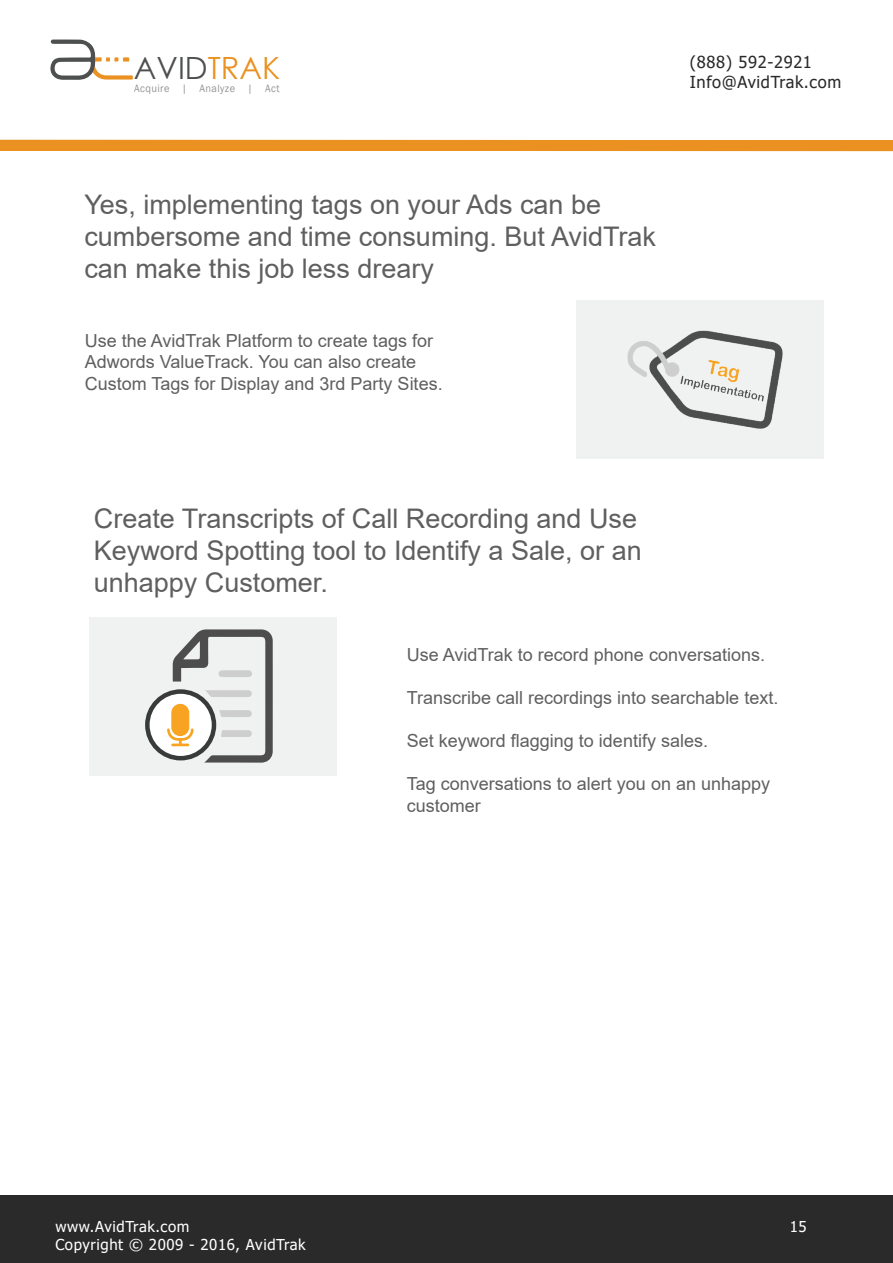
<style>
.page{position:relative;width:893px;height:1263px;background:#fff}
.page>*{position:absolute;margin:0;border:0;box-sizing:border-box;transform-origin:0 0}
.t1{font:30.6px "Century Gothic";color:#4e4f4f}
.t2{font:27px/32.4px "Arial";color:#5e5f5e}
.t3{font:18px/21.6px "Arial";color:#5e5f5e}
.t4{font:16.5px/19.8px "Tahoma";letter-spacing:.04em;color:#292a29}
.t5{font:15px "Tahoma";letter-spacing:.04em;color:#fff}
.t6{font:10.95px "Franklin Gothic";letter-spacing:.04em;color:#959494;scale:.95 1}
.s1{color:#ea9122}
</style>
<div class="page">
<svg style="left:50px;top:39px;width:83px;height:41px"></svg>
<div style="left:0;top:1195px;width:893px;height:68px;background:#292a29"></div>
<div style="left:0;top:140px;width:893px;height:11px;background:#ea9122"></div>
<div style="left:89px;top:617px;width:248px;height:158px;background:#f0f1f1"></div>
<div style="left:576px;top:300px;width:248px;height:158px;background:#f0f1f1"></div>
<img style="left:627px;top:330px;width:156px;height:99px">
<svg style="left:147px;top:691px;width:67px;height:67px"></svg>
<div style="left:145px;top:689px;width:71px;height:71px;border:4px solid #393a3a;border-radius:50%"></div>
<svg style="left:167px;top:629px;width:106px;height:134px"></svg>
<h1 class="t1" style="left:134px;top:47px;width:148px">AVID<span class="s1">TRAK</span></h1>
<p class="t6" style="left:134px;top:81px;width:155px">Acquire | Analyze | Act</p>
<p class="t4" style="left:690px;top:53px;width:153px">(888) 592-2921<br>Info@AvidTrak.com</p>
<h2 class="t2" style="left:84px;top:188px;width:573px">Yes, implementing tags on your Ads can be cumbersome and time consuming. But AvidTrak can make this job less dreary</h2>
<p class="t3" style="left:85px;top:329px;width:359px">Use the AvidTrak Platform to create tags for<br>Adwords ValueTrack. You can also create<br>Custom Tags for Display and 3rd Party Sites.</p>
<h2 class="t2" style="left:94px;top:502px;width:549px">Create Transcripts of Call Recording and Use<br>Keyword Spotting tool to Identify a Sale, or an unhappy Customer.</h2>
<p class="t3" style="left:407px;top:643px;width:360px">Use AvidTrak to record phone conversations.</p>
<p class="t3" style="left:407px;top:687px;width:373px">Transcribe call recordings into searchable text.</p>
<p class="t3" style="left:407px;top:730px;width:303px">Set keyword flagging to identify sales.</p>
<p class="t3" style="left:407px;top:773px;width:365px">Tag conversations to alert you on an unhappy customer</p>
<p class="t5" style="left:55px;top:1216px;width:136px">www.AvidTrak.com</p>
<p class="t5" style="left:790px;top:1216px;width:18px">15</p>
<p class="t5" style="left:55px;top:1234px;width:252px">Copyright © 2009 - 2016, AvidTrak</p>
</div>
